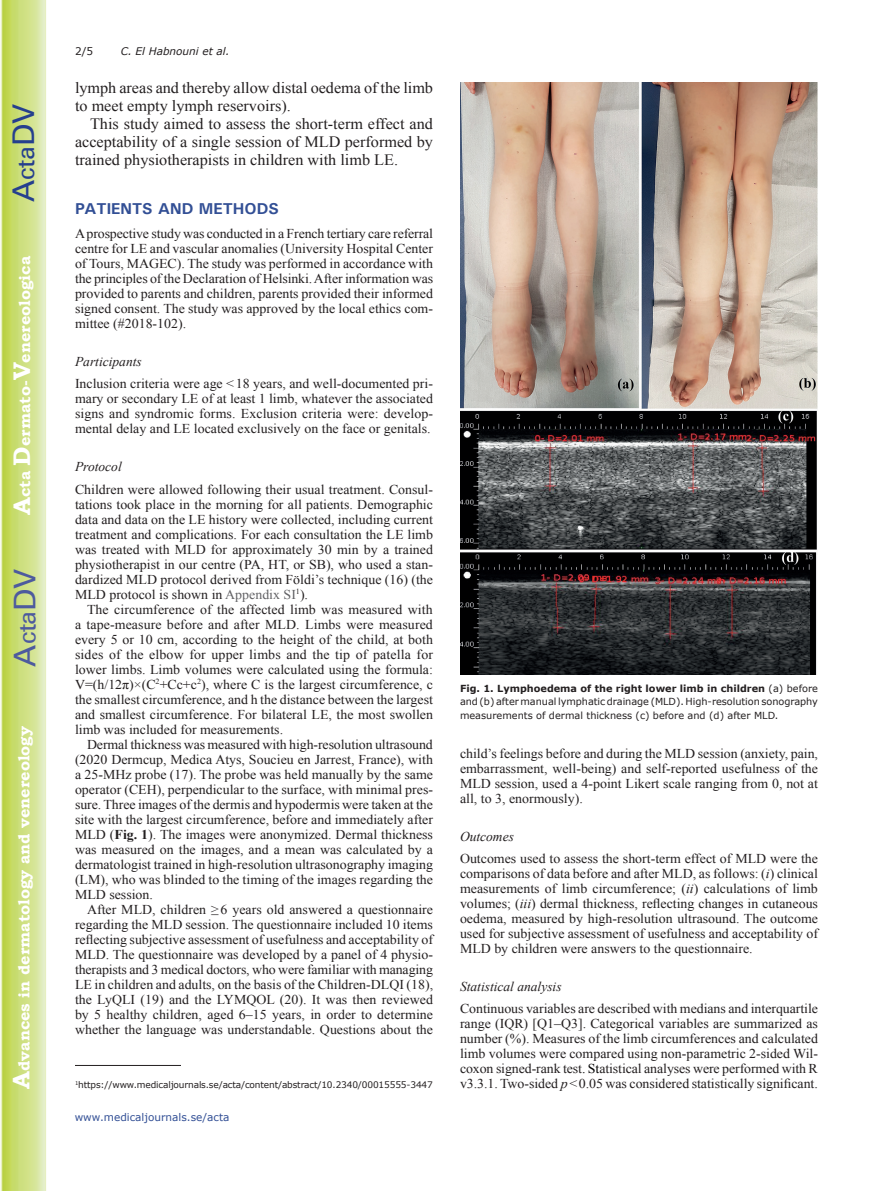
<style>
.page{position:relative;width:893px;height:1191px;background:#fff}
.page>*{position:absolute;margin:0;border:0;box-sizing:border-box;transform-origin:0 0}
.t1{font:30px "Univers";color:#4d5a9e}
.t2{font:30px "Univers";color:#253f8e}
.t3{font:15.75px/18px "Times New Roman";color:#231f20}
.t4{font:700 15.75px "Bookman Old Style";color:#fff}
.t5{font:700 15.75px "Univers";color:#324f95}
.t6{font:13.5px/15px "Times New Roman";color:#231f20;text-align:justify}
.t7{font:italic 13.5px "Times New Roman";color:#231f20}
.t8{font:10.5px "Verdana";color:#324f95}
.t9{font:italic 10.5px "Verdana";color:#231f20}
.t10{font:10.5px "Verdana";color:#231f20}
.t11{font:9.75px/13.5px "Verdana";color:#231f20;text-align:justify}
.t12{font:9px "Verdana";letter-spacing:-.015em;color:#231f20}
.s1{font-size:24px}
.s2{color:#636366}
.s3{font-weight:700}
.s4{font-style:italic}
.s5{color:#000001}
</style>
<div class="page">
<svg style="left:1px;top:0;width:45px;height:1191px;background:#cfe084"></svg>
<hr style="left:75px;top:1065px;width:106px;height:1px;background:#231f20">
<img style="left:460px;top:83px;width:358px;height:591px">
<h1 class="t2" style="left:6px;top:202px;width:100px;rotate:-90deg">A<span class="s1">cta</span>DV</h1>
<p class="t4" style="left:15px;top:515px;width:260px;rotate:-90deg"><span class="s1">A</span>cta <span class="s1">D</span>ermato-<span class="s1">V</span>enereologica</p>
<h1 class="t1" style="left:7px;top:666px;width:100px;rotate:-90deg">A<span class="s1">cta</span>DV</h1>
<p class="t4" style="left:15px;top:1088px;width:364px;rotate:-90deg"><span class="s1">A</span>dvances in dermatology and venereology</p>
<p class="t10" style="left:75px;top:44px;width:20px">2/5</p>
<p class="t9" style="left:121px;top:44px;width:110px">C. El Habnouni et al.</p>
<p class="t3" style="left:75px;top:79px;width:360px">lymph areas and thereby allow distal oedema of the limb to meet empty lymph reservoirs).</p>
<p class="t3" style="left:75px;top:115px;width:360px;text-align:justify;text-indent:15px">This study aimed to assess the short-term effect and acceptability of a single session of MLD performed by trained physiotherapists in children with limb LE.</p>
<p class="t5" style="left:75px;top:199px;width:206px">PATIENTS AND METHODS</p>
<p class="t6" style="left:75px;top:226px;width:360px">A prospective study was conducted in a French tertiary care referral centre for LE and vascular anomalies (University Hospital Center of Tours, MAGEC). The study was performed in accordance with the principles of the Declaration of Helsinki. After information was provided to parents and children, parents provided their informed signed consent. The study was approved by the local ethics com&shy;mittee (#2018-102).</p>
<p class="t7" style="left:75px;top:352px;width:68px">Participants</p>
<p class="t6" style="left:75px;top:376px;width:360px">Inclusion criteria were age &lt;18 years, and well-documented pri&shy;mary or secondary LE of at least 1 limb, whatever the associated signs and syndromic forms. Exclusion criteria were: develop&shy;mental delay and LE located exclusively on the face or genitals.</p>
<p class="t7" style="left:75px;top:457px;width:48px">Protocol</p>
<p class="t6" style="left:75px;top:481px;width:360px">Children were allowed following their usual treatment. Consul&shy;tations took place in the morning for all patients. Demographic data and data on the LE history were collected, including current treatment and complications. For each consultation the LE limb was treated with MLD for approximately 30 min by a trained physiotherapist in our centre (PA, HT, or SB), who used a stan&shy;dardized MLD protocol derived from Földi’s technique (16) (the MLD protocol is shown in <span class="s2">Appendix SI</span><sup>1</sup>).</p>
<p class="t6" style="left:75px;top:601px;width:360px;text-indent:12px">The circumference of the affected limb was measured with a tape-measure before and after MLD. Limbs were measured every 5 or 10 cm, according to the height of the child, at both sides of the elbow for upper limbs and the tip of patella for lower limbs. Limb volumes were calculated using the formula:<br>V=(h/12π)×(C<sup>2</sup>+Cc+c<sup>2</sup>), where C is the largest circumference, c the smallest circumference, and h the distance between the largest and smallest circumference. For bilateral LE, the most swollen limb was included for measurements.</p>
<p class="t6" style="left:75px;top:736px;width:360px;text-indent:12px">Dermal thickness was measured with high-resolution ultrasound (2020 Dermcup, Medica Atys, Soucieu en Jarrest, France), with a 25-MHz probe (17). The probe was held manually by the same operator (CEH), perpendicular to the surface, with minimal pres&shy;sure. Three images of the dermis and hypodermis were taken at the site with the largest circumference, before and immediately after MLD (<span class="s3">Fig. 1</span>). The images were anonymized. Dermal thickness was measured on the images, and a mean was calculated by a dermatologist trained in high-resolution ultrasonography imaging (LM), who was blinded to the timing of the images regarding the MLD session.</p>
<p class="t6" style="left:75px;top:901px;width:360px;text-indent:12px">After MLD, children ≥6 years old answered a questionnaire regarding the MLD session. The questionnaire included 10 items reflecting subjective assessment of usefulness and acceptability of MLD. The questionnaire was developed by a panel of 4 physio&shy;therapists and 3 medical doctors, who were familiar with managing LE in children and adults, on the basis of the Children-DLQI (18), the LyQLI (19) and the LYMQOL (20). It was then reviewed by 5 healthy children, aged 6–15 years, in order to determine whether the language was understandable. Questions about the</p>
<p class="t12" style="left:75px;top:1078px;width:359px"><sup>1</sup>https://www.medicaljournals.se/acta/content/abstract/10.2340/00015555-3447</p>
<p class="t8" style="left:75px;top:1110px;width:156px">www.medicaljournals.se/acta</p>
<p class="t11" style="left:460px;top:681px;width:360px"><span class="s3">Fig. 1. Lymphoedema of the right lower limb in children</span> (a) before and (b) after manual lymphatic drainage (MLD). High-resolution sonography measurements of dermal thickness (c) before and (d) after MLD.</p>
<p class="t6" style="left:460px;top:746px;width:360px">child’s feelings before and during the MLD session (anxiety, pain, embarrassment, well-being) and self-reported usefulness of the MLD session, used a 4-point Likert scale ranging from 0, not at all, to 3, enormously).</p>
<p class="t7" style="left:460px;top:827px;width:55px">Outcomes</p>
<p class="t6" style="left:460px;top:851px;width:360px">Outcomes used to assess the short-term effect of MLD were the comparisons of data before and after MLD, as follows: (<span class="s4">i</span>) clinical measurements of limb circumference; (<span class="s4">ii</span>) calculations of limb volumes; (<span class="s4">iii</span>) dermal thickness, reflecting changes in cutaneous oedema, measured by high-resolution ultrasound. The outcome used for subjective assessment of usefulness and acceptability of MLD by children were answers to the questionnaire.</p>
<p class="t7" style="left:460px;top:977px;width:103px">Statistical analysis</p>
<p class="t6" style="left:460px;top:1001px;width:360px">Continuous variables are described with medians and interquartile range (IQR) [Q1–Q3]. Categorical variables are summarized as number (%). Measures of the limb circumferences and calculated limb volumes were compared using non-parametric 2-sided Wil&shy;coxon signed-rank test<span class="s5">. St</span>atistical analyses were performed with R v3.3.1. Two-sided <span class="s4">p</span>&lt;0.05 was considered statistically significant.</p>
</div>
